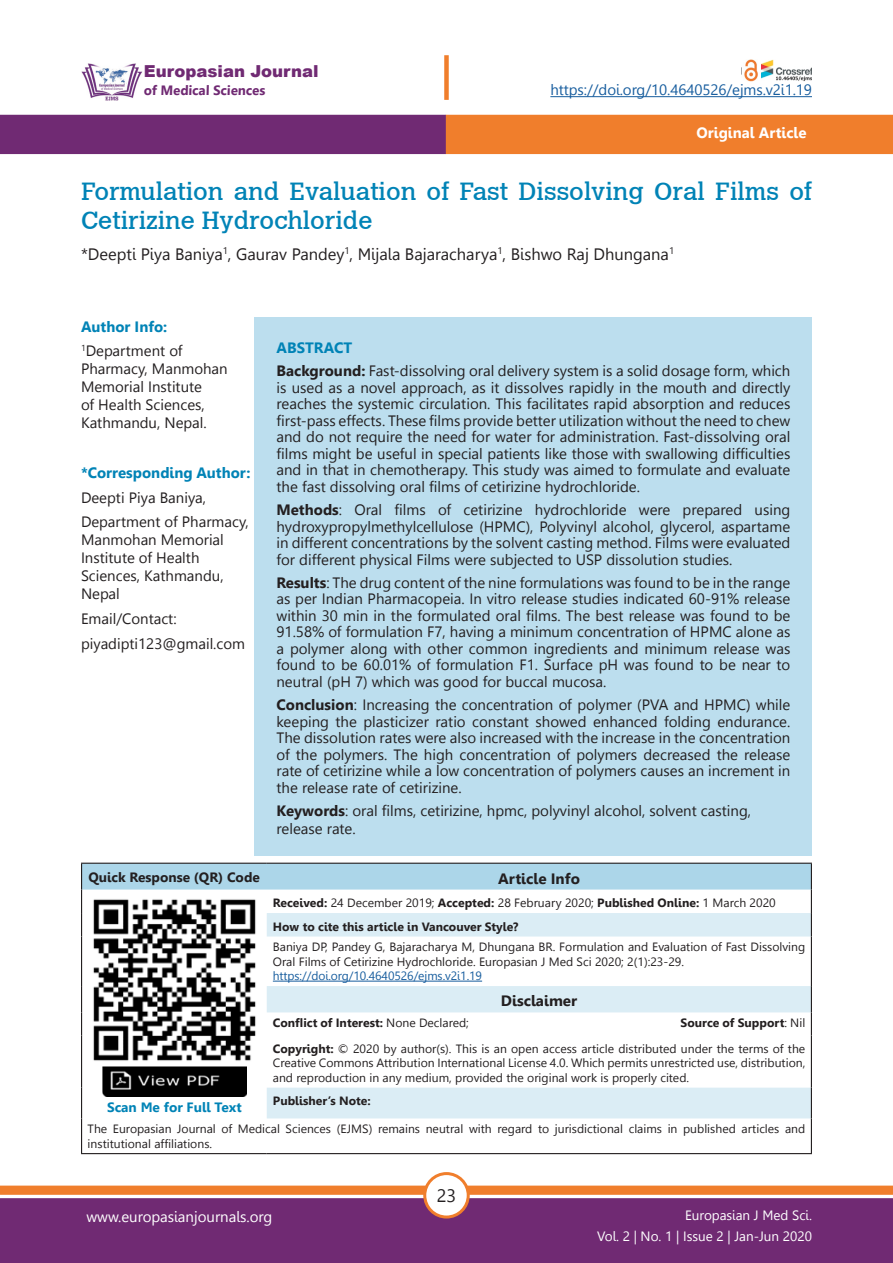
<style>
.page{position:relative;width:893px;height:1263px;background:#fff}
.page>*{position:absolute;margin:0;border:0;box-sizing:border-box;transform-origin:0 0}
.t1{font:24.75px/29.7px "Calvert";color:#0083b6}
.t2{font:18px "Leelawadee";color:#231f20}
.t3{font:16.5px "Leelawadee";color:#231f20}
.t4{font:900 16.5px "Arial";color:#702a73}
.t5{font:15px/16.5px "Leelawadee UI";color:#231f20;text-align:justify}
.t6{font:700 15px "Leelawadee";color:#0083b6}
.t7{font:15px "Leelawadee";letter-spacing:-.005em;color:#175d9e}
.t8{font:15px "Leelawadee";color:#fff}
.t9{font:700 15px "Leelawadee";color:#231f20}
.t10{font:700 15px "Leelawadee";color:#fff}
.t11{font:13.5px/21px "Leelawadee";color:#fff;text-align:right}
.t12{font:700 13.5px "Leelawadee";color:#231f20}
.t13{font:700 13.5px "Leelawadee UI";color:#702a73}
.t14{font:700 13.5px "Leelawadee";color:#0083b6}
.t15{font:12px/14.4px "Leelawadee UI";color:#231f20}
.t16{font:700 12px "Leelawadee";color:#231f20}
.t17{font:700 12px "Leelawadee UI";color:#231f20}
.t18{font:12px "Leelawadee";letter-spacing:-.005em;color:#175d9e}
.s1{font-weight:700}
.s2{font-family:"Leelawadee";font-weight:700}
.s3{font-weight:400}
</style>
<div class="page">
<div style="left:0;top:1198px;width:893px;height:65px;background:#702a73;border:2px solid #702a73"></div>
<div style="left:0;top:1185px;width:893px;height:10px;background:#f07e2c;border:1px solid #f07e2c"></div>
<div style="left:425px;top:1173px;width:43px;height:44px;background:#fff;border-radius:50%"></div>
<div style="left:423px;top:1172px;width:47px;height:46px;border:3px solid #f07e2c;border-radius:50%"></div>
<div style="left:0;top:115px;width:446px;height:39px;background:#702a73"></div>
<div style="left:446px;top:115px;width:447px;height:39px;background:#f07e2c"></div>
<div style="left:444px;top:55px;width:5px;height:45px;background:#f07e2c"></div>
<img style="left:81px;top:63px;width:61px;height:37px">
<hr style="left:550px;top:96px;width:262px;height:1px;background:#175d9e">
<img style="left:744px;top:60px;width:68px;height:21px">
<div style="left:255px;top:317px;width:557px;height:539px;background:#bcdeee"></div>
<svg style="left:267px;top:936px;width:544px;height:182px"></svg>
<hr style="left:81px;top:936px;width:1px;height:50px;background:#231f20">
<svg style="left:81px;top:986px;width:1px;height:49px"></svg>
<hr style="left:81px;top:1035px;width:1px;height:53px;background:#231f20">
<hr style="left:81px;top:1088px;width:1px;height:30px;background:#231f20">
<hr style="left:81px;top:1118px;width:1px;height:35px;background:#231f20">
<hr style="left:81px;top:1153px;width:186px;height:1px;background:#231f20">
<hr style="left:267px;top:1153px;width:545px;height:1px;background:#231f20">
<svg style="left:81px;top:863px;width:731px;height:73px"></svg>
<hr style="left:811px;top:936px;width:1px;height:50px;background:#231f20">
<hr style="left:811px;top:1035px;width:1px;height:53px;background:#231f20">
<hr style="left:811px;top:1118px;width:1px;height:35px;background:#231f20">
<svg style="left:811px;top:986px;width:1px;height:49px"></svg>
<hr style="left:811px;top:1088px;width:1px;height:30px;background:#231f20">
<img style="left:90px;top:895px;width:169px;height:166px">
<img style="left:102px;top:1067px;width:144px;height:29px">
<hr style="left:273px;top:981px;width:209px;height:1px;background:#175d9e">
<p class="t4" style="left:144px;top:59px;width:176px">Europasian Journal</p>
<p class="t13" style="left:144px;top:80px;width:123px">of Medical Sciences</p>
<p class="t7" style="left:550px;top:81px;width:263px">https://doi.org/10.4640526/ejms.v2i1.19</p>
<p class="t10" style="left:696px;top:124px;width:112px">Original Article</p>
<p class="t1" style="left:81px;top:176px;width:732px">Formulation and Evaluation of Fast Dissolving Oral Films of<br>Cetirizine Hydrochloride</p>
<p class="t3" style="left:81px;top:245px;width:595px">*Deepti Piya Baniya<sup>1</sup>, Gaurav Pandey<sup>1</sup>, Mijala Bajaracharya<sup>1</sup>, Bishwo Raj Dhungana<sup>1</sup></p>
<p class="t6" style="left:81px;top:318px;width:88px">Author Info:</p>
<p class="t5" style="left:81px;top:341px;width:148px;line-height:18px;text-align:left"><sup>1</sup>Department of<br>Pharmacy, Manmohan<br>Memorial Institute<br>of Health Sciences,<br>Kathmandu, Nepal.</p>
<p class="t6" style="left:81px;top:464px;width:171px">*Corresponding Author:</p>
<p class="t5" style="left:81px;top:488px;width:127px">Deepti Piya Baniya,</p>
<p class="t5" style="left:81px;top:512px;width:169px;line-height:18px;text-align:left">Department of Pharmacy,<br>Manmohan Memorial<br>Institute of Health<br>Sciences, Kathmandu,<br>Nepal</p>
<p class="t5" style="left:81px;top:610px;width:97px">Email/Contact:</p>
<p class="t5" style="left:81px;top:634px;width:166px">piyadipti123@gmail.com</p>
<p class="t6" style="left:276px;top:339px;width:77px">ABSTRACT</p>
<p class="t5" style="left:276px;top:362px;width:515px"><span class="s1">Background:</span> Fast-dissolving oral delivery system is a solid dosage form, which is used as a novel approach, as it dissolves rapidly in the mouth and directly reaches the systemic circulation. This facilitates rapid absorption and reduces first-pass effects. These films provide better utilization without the need to chew and do not require the need for water for administration. Fast-dissolving oral films might be useful in special patients like those with swallowing difficulties and in that in chemotherapy. This study was aimed to formulate and evaluate the fast dissolving oral films of cetirizine hydrochloride.</p>
<p class="t5" style="left:276px;top:501px;width:515px"><span class="s1">Methods</span>: Oral films of cetirizine hydrochloride were prepared using hydroxypropylmethylcellulose (HPMC), Polyvinyl alcohol, glycerol, aspartame in different concentrations by the solvent casting method. Films were evaluated for different physical Films were subjected to USP dissolution studies.</p>
<p class="t5" style="left:276px;top:574px;width:515px"><span class="s1">Results</span>: The drug content of the nine formulations was found to be in the range as per Indian Pharmacopeia. In vitro release studies indicated 60-91% release within 30 min in the formulated oral films. The best release was found to be 91.58% of formulation F7, having a minimum concentration of HPMC alone as a polymer along with other common ingredients and minimum release was found to be 60.01% of formulation F1. Surface pH was found to be near to neutral (pH 7) which was good for buccal mucosa.</p>
<p class="t5" style="left:276px;top:696px;width:515px"><span class="s1">Conclusion</span>: Increasing the concentration of polymer (PVA and HPMC) while keeping the plasticizer ratio constant showed enhanced folding endurance.<br>The dissolution rates were also increased with the increase in the concentration of the polymers. The high concentration of polymers decreased the release rate of cetirizine while a low concentration of polymers causes an increment in the release rate of cetirizine.</p>
<p class="t5" style="left:276px;top:801px;width:476px;line-height:18px"><span class="s1">Keywords</span>: oral films, cetirizine, hpmc, polyvinyl alcohol, solvent casting, release rate.</p>
<p class="t12" style="left:88px;top:869px;width:173px">Quick Response (QR) Code</p>
<p class="t9" style="left:498px;top:870px;width:83px">Article Info</p>
<p class="t15" style="left:273px;top:895px;width:504px"><span class="s2">Received:</span> 24 December 2019; <span class="s2">Accepted:</span> 28 February 2020; <span class="s2">Published Online:</span> 1 March 2020</p>
<p class="t16" style="left:273px;top:919px;width:247px">How to cite this article in Vancouver Style?</p>
<p class="t15" style="left:273px;top:939px;width:534px">Baniya DP, Pandey G, Bajaracharya M, Dhungana BR. Formulation and Evaluation of Fast Dissolving<br>Oral Films of Cetirizine Hydrochloride. Europasian J Med Sci 2020; 2(1):23-29.</p>
<p class="t18" style="left:273px;top:969px;width:211px">https://doi.org/10.4640526/ejms.v2i1.19</p>
<p class="t9" style="left:501px;top:992px;width:78px">Disclaimer</p>
<p class="t17" style="left:273px;top:1014px;width:198px">Conflict of Interest: <span class="s3">None Declared;</span></p>
<p class="t17" style="left:680px;top:1014px;width:126px">Source of Support<span class="s3">: Nil</span></p>
<p class="t15" style="left:273px;top:1041px;width:534px;text-align:justify"><span class="s2">Copyright:</span> © 2020 by author(s). This is an open access article distributed under the terms of the Creative Commons Attribution International License 4.0. Which permits unrestricted use, distribution, and reproduction in any medium, provided the original work is properly cited.</p>
<p class="t16" style="left:273px;top:1094px;width:99px">Publisher’s Note:</p>
<p class="t15" style="left:88px;top:1121px;width:719px">The Europasian Journal of Medical Sciences (EJMS) remains neutral with regard to jurisdictional claims in published articles and institutional affiliations.</p>
<p class="t14" style="left:107px;top:1100px;width:136px">Scan Me for Full Text</p>
<p class="t2" style="left:437px;top:1185px;width:21px">23</p>
<p class="t8" style="left:86px;top:1208px;width:187px">www.europasianjournals.org</p>
<p class="t11" style="left:597px;top:1205px;width:216px">Europasian J Med Sci.<br>Vol. 2 | No. 1 | Issue 2 | Jan-Jun 2020</p>
</div>
